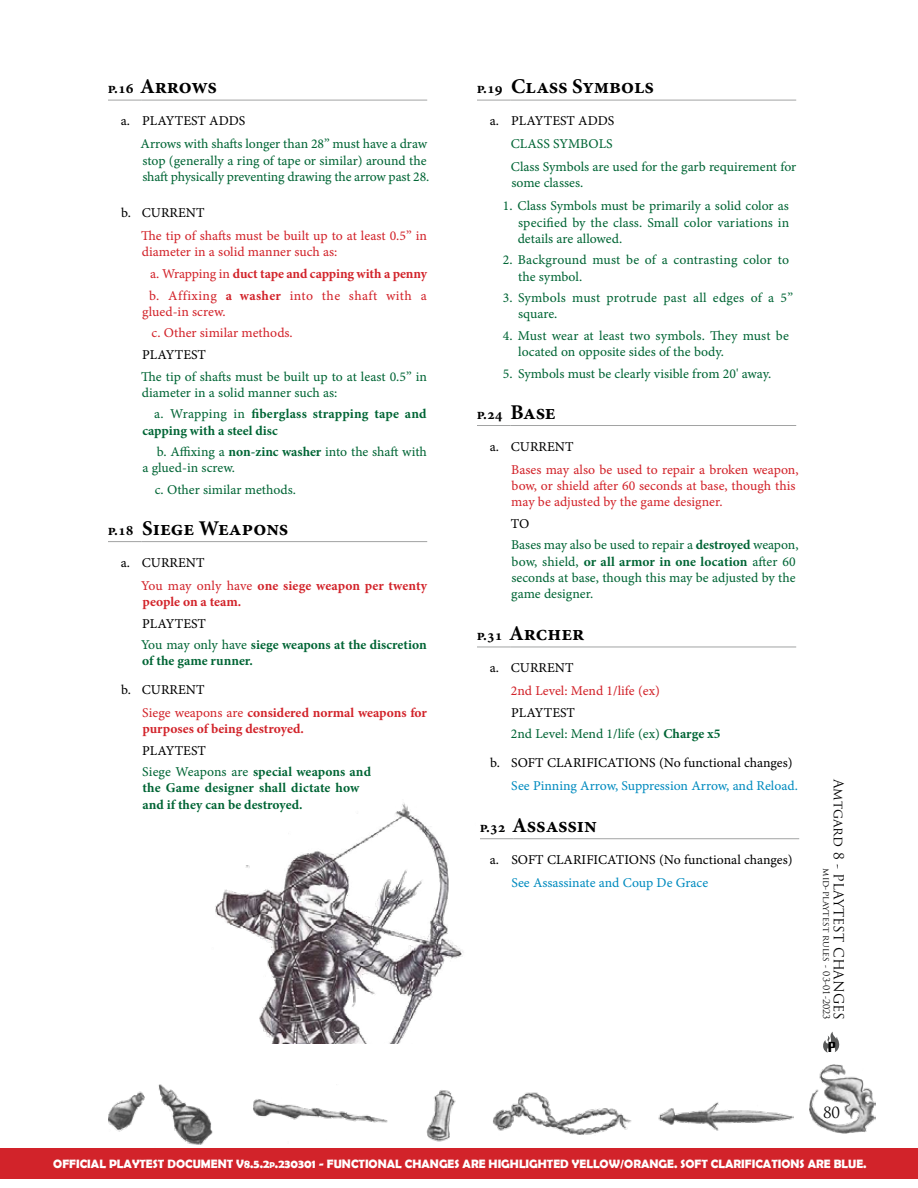
<style>
.page{position:relative;width:918px;height:1188px;background:#fff}
.page>*{position:absolute;margin:0;border:0;box-sizing:border-box;transform-origin:0 0}
.t1{font:700 21px "Minion Pro";color:#000}
.t2{font:700 15px "Minion Pro";color:#000}
.t3{font:15px "Trajan Pro";color:#000}
.t4{font:13.5px/16.2px "Minion Pro Capt";color:#006535}
.t5{font:700 13.5px/16.2px "Minion Pro";letter-spacing:.01em;color:#006535}
.t6{font:13.5px/16.2px "Minion Pro Capt";color:#d2232a}
.t7{font:13.5px "Minion Pro Capt";color:#000}
.t8{font:700 13.5px/16.2px "Minion Pro";letter-spacing:.005em;color:#d2232a}
.t9{font:13.5px "Minion Pro Capt";letter-spacing:-.005em;color:#008bbf}
.t10{font:13.5px/16.2px "Minion Pro Capt";letter-spacing:.025em;color:#d2232a}
.t11{font:13.5px "Trajan Pro";color:#000}
.t12{font:12.6px "Vigo";color:#000}
.t13{font:700 12.15px "Berlin Sans FB Demi";color:#fff}
.t14{font:9px "Trajan Pro";color:#000}
.s1{font-size:15px}
.s2{font-family:"Minion Pro Capt";font-weight:400}
.s3{font-family:"Minion Pro";font-weight:700}
.s4{font-size:21px}
.s5{color:#000}
.s6{font-size:8.55px}
</style>
<div class="page">
<div style="left:0;top:1148px;width:918px;height:30px;background:#d2232a"></div>
<img style="left:809px;top:1064px;width:66px;height:69px">
<svg style="left:823px;top:1032px;width:16px;height:21px"></svg>
<img style="left:108px;top:1085px;width:685px;height:60px">
<hr style="left:108px;top:100px;width:34px;height:1px;background:#a2a3a3">
<hr style="left:142px;top:100px;width:285px;height:1px;background:#a2a3a3">
<hr style="left:108px;top:541px;width:34px;height:1px;background:#a2a3a3">
<hr style="left:142px;top:541px;width:285px;height:1px;background:#a2a3a3">
<hr style="left:477px;top:100px;width:34px;height:1px;background:#a2a3a3">
<hr style="left:511px;top:100px;width:285px;height:1px;background:#a2a3a3">
<hr style="left:477px;top:425px;width:34px;height:1px;background:#a2a3a3">
<hr style="left:511px;top:425px;width:285px;height:1px;background:#a2a3a3">
<hr style="left:477px;top:647px;width:34px;height:1px;background:#a2a3a3">
<hr style="left:511px;top:647px;width:285px;height:1px;background:#a2a3a3">
<hr style="left:480px;top:838px;width:34px;height:1px;background:#a2a3a3">
<hr style="left:514px;top:838px;width:285px;height:1px;background:#a2a3a3">
<img style="left:215px;top:803px;width:249px;height:241px">
<h1 class="t1" style="left:108px;top:72px;width:111px"><span class="s1">p.16</span> Arrows</h1>
<p class="t7" style="left:121px;top:112px;width:126px">a. PLAYTEST ADDS</p>
<p class="t4" style="left:141px;top:136px;width:290px">Arrows with shafts longer than 28” must have a draw stop (generally a ring of tape or similar) around the shaft physically preventing drawing the arrow past 28.</p>
<p class="t7" style="left:121px;top:204px;width:85px">b. CURRENT</p>
<p class="t6" style="left:141px;top:228px;width:287px">The tip of shafts must be built up to at least 0.5” in diameter in a solid manner such as:</p>
<p class="t8" style="left:150px;top:265px;width:279px"><span class="s2">a. Wrapping in</span> duct tape and capping with a penny</p>
<p class="t10" style="left:142px;top:287px;width:286px;text-indent:7px">b. Affixing <span class="s3">a washer</span> into the shaft with a glued‑in screw.</p>
<p class="t6" style="left:152px;top:325px;width:143px">c. Other similar methods.</p>
<p class="t7" style="left:142px;top:345px;width:65px">PLAYTEST</p>
<p class="t4" style="left:141px;top:368px;width:287px">The tip of shafts must be built up to at least 0.5” in diameter in a solid manner such as:</p>
<p class="t5" style="left:142px;top:406px;width:286px;text-indent:12px"><span class="s2">a. Wrapping in</span> fiberglass strapping tape and capping with a steel disc</p>
<p class="t4" style="left:142px;top:444px;width:286px;text-indent:14px">b. Affixing a <span class="s3">non-zinc washer</span> into the shaft with a glued‑in screw.</p>
<p class="t4" style="left:155px;top:482px;width:143px">c. Other similar methods.</p>
<h1 class="t1" style="left:108px;top:513px;width:182px"><span class="s1">p.18</span> Siege Weapons</h1>
<p class="t7" style="left:121px;top:553px;width:85px">a. CURRENT</p>
<p class="t8" style="left:141px;top:577px;width:288px"><span class="s2">You may only have</span> one siege weapon per twenty people on a team.</p>
<p class="t7" style="left:142px;top:614px;width:65px">PLAYTEST</p>
<p class="t5" style="left:141px;top:637px;width:287px"><span class="s2">You may only have</span> siege weapons at the discretion of the game runner.</p>
<p class="t7" style="left:121px;top:680px;width:85px">b. CURRENT</p>
<p class="t8" style="left:142px;top:704px;width:286px"><span class="s2">Siege weapons are</span> considered normal weapons for purposes of being destroyed.</p>
<p class="t7" style="left:142px;top:741px;width:65px">PLAYTEST</p>
<p class="t5" style="left:142px;top:764px;width:230px"><span class="s2">Siege Weapons are</span> special weapons and the Game designer shall dictate how and if they can be destroyed.</p>
<h1 class="t1" style="left:477px;top:72px;width:179px"><span class="s1">p.19</span> Class Symbols</h1>
<p class="t7" style="left:490px;top:112px;width:126px">a. PLAYTEST ADDS</p>
<p class="t4" style="left:511px;top:133px;width:287px;line-height:23px">CLASS SYMBOLS<br>Class Symbols are used for the garb requirement for</p>
<p class="t4" style="left:511px;top:175px;width:73px">some classes.</p>
<p class="t4" style="left:518px;top:198px;width:273px;text-align:justify;text-indent:-15px">1. Class Symbols must be primarily a solid color as specified by the class. Small color variations in details are allowed.</p>
<p class="t4" style="left:518px;top:252px;width:272px;text-indent:-15px">2. Background must be of a contrasting color to the symbol.</p>
<p class="t4" style="left:518px;top:290px;width:276px;text-indent:-15px">3. Symbols must protrude past all edges of a 5” square.</p>
<p class="t4" style="left:518px;top:328px;width:272px;text-indent:-15px">4. Must wear at least two symbols. They must be located on opposite sides of the body.</p>
<p class="t4" style="left:503px;top:365px;width:270px">5. Symbols must be clearly visible from 20' away.</p>
<p class="t2" style="left:477px;top:403px;width:80px">p.24 <span class="s4">Base</span></p>
<p class="t7" style="left:490px;top:437px;width:85px">a. CURRENT</p>
<p class="t6" style="left:511px;top:461px;width:289px">Bases may also be used to repair a broken weapon, bow, or shield after 60 seconds at base, though this may be adjusted by the game designer.</p>
<p class="t4" style="left:511px;top:513px;width:289px;line-height:21.6px"><span class="s5">TO<br></span>Bases may also be used to repair a <span class="s3">destroyed</span> weapon,</p>
<p class="t5" style="left:512px;top:553px;width:286px"><span class="s2">bow, shield,</span> or all armor in one location <span class="s2">after 60</span></p>
<p class="t4" style="left:511px;top:569px;width:286px">seconds at base, though this may be adjusted by the game designer.</p>
<h1 class="t1" style="left:477px;top:619px;width:109px"><span class="s1">p.31</span> Archer</h1>
<p class="t7" style="left:490px;top:659px;width:85px">a. CURRENT</p>
<p class="t6" style="left:511px;top:683px;width:151px">2nd Level: Mend 1/life (ex)</p>
<p class="t4" style="left:511px;top:702px;width:211px;line-height:21.6px"><span class="s5">PLAYTEST<br></span>2nd Level: Mend 1/life (ex) <span class="s3">Charge x5</span></p>
<p class="t7" style="left:490px;top:753px;width:304px">b. SOFT CLARIFICATIONS (No functional changes)</p>
<p class="t9" style="left:511px;top:776px;width:288px">See Pinning Arrow, Suppression Arrow, and Reload.</p>
<h1 class="t1" style="left:480px;top:810px;width:118px"><span class="s1">p.32</span> Assassin</h1>
<p class="t7" style="left:490px;top:850px;width:304px">a. SOFT CLARIFICATIONS (No functional changes)</p>
<p class="t9" style="left:511px;top:873px;width:198px">See Assassinate and Coup De Grace</p>
<p class="t11" style="left:847px;top:779px;width:243px;rotate:90deg">Amtgard 8 - PLAYTEST CHANGES</p>
<p class="t14" style="left:832px;top:868px;width:153px;rotate:90deg">mid-playtest rules - 03-01-2023</p>
<p class="t12" style="left:828px;top:1040px;width:9px">P</p>
<p class="t3" style="left:823px;top:1103px;width:19px">80</p>
<p class="t13" style="left:53px;top:1157px;width:815px">OFFICIAL PLAYTEST DOCUMENT V8.5.2<span class="s6">p</span>.230301 - FUNCTIONAL CHANGES ARE HIGHLIGHTED YELLOW/ORANGE. SOFT CLARIFICATIONS ARE BLUE.</p>
</div>
